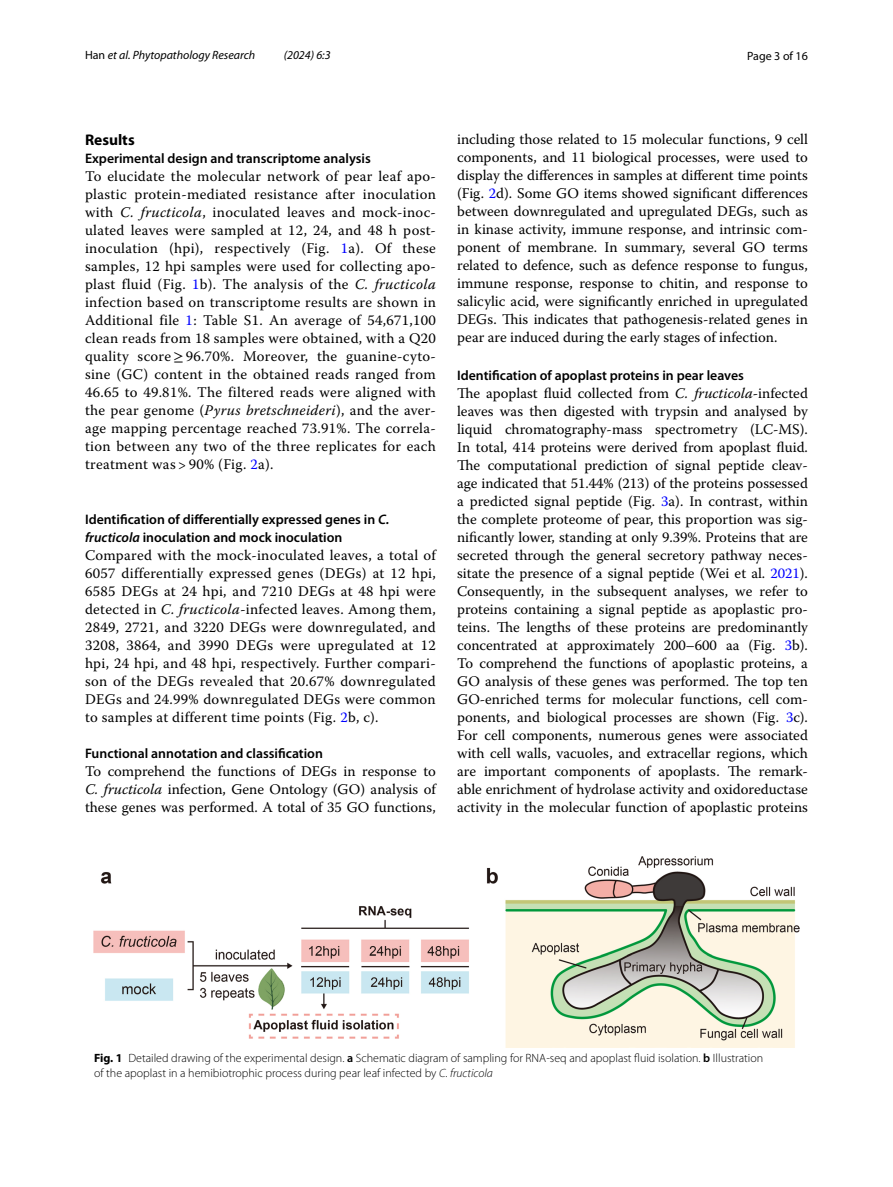
<style>
.page{position:relative;width:893px;height:1187px;background:#fff}
.page>*{position:absolute;margin:0;border:0;box-sizing:border-box;transform-origin:0 0}
.t1{font:700 15.45px "Myriad Pro";color:#000}
.t2{font:14.7px/18px "Warnock Pro";letter-spacing:.005em;color:#000;text-align:justify}
.t3{font:600 13.8px/18px "Myriad Pro";color:#000}
.t4{font:300 12px/15px "Myriad Pro";color:#000}
.t5{font:italic 12px "Myriad Pro";color:#000}
.t6{font:12px "Myriad Pro";color:#000}
.s1{font-style:normal}
.s2{font-style:italic}
.s3{color:#00f}
.s4{font-family:"STIX"}
.s5{font-weight:700}
.s6{font-weight:600}
</style>
<div class="page">
<img style="left:94px;top:856px;width:705px;height:190px">
<p class="t5" style="left:85px;top:48px;width:172px"><span class="s1">Han</span> et al. Phytopathology Research</p>
<p class="t5" style="left:284px;top:48px;width:48px">(2024) 6:3</p>
<p class="t6" style="left:747px;top:48px;width:62px">Page 3 of 16</p>
<p class="t1" style="left:85px;top:129px;width:51px">Results</p>
<p class="t3" style="left:85px;top:148px;width:287px">Experimental design and transcriptome analysis</p>
<p class="t2" style="left:85px;top:166px;width:352px">To elucidate the molecular network of pear leaf apo&shy;plastic protein-mediated resistance after inoculation with <span class="s2">C. fructicola</span>, inoculated leaves and mock-inoc&shy;ulated leaves were sampled at 12, 24, and 48 h post&shy;inoculation (hpi), respectively (Fig. <span class="s3">1</span>a). Of these samples, 12 hpi samples were used for collecting apo&shy;plast fluid (Fig. <span class="s3">1</span>b). The analysis of the <span class="s2">C. fructicola </span>infection based on transcriptome results are shown in Additional file <span class="s3">1</span>: Table S1. An average of 54,671,100 clean reads from 18 samples were obtained, with a Q20 quality score<span class="s4">≥</span>96.70%. Moreover, the guanine-cyto&shy;sine (GC) content in the obtained reads ranged from 46.65 to 49.81%. The filtered reads were aligned with the pear genome (<span class="s2">Pyrus bretschneideri</span>), and the aver&shy;age mapping percentage reached 73.91%. The correla&shy;tion between any two of the three replicates for each treatment was &gt; 90% (Fig. <span class="s3">2</span>a).</p>
<p class="t3" style="left:85px;top:509px;width:306px">Identification of differentially expressed genes in <span class="s2">C. fructicola</span> inoculation and mock inoculation</p>
<p class="t2" style="left:85px;top:545px;width:352px">Compared with the mock-inoculated leaves, a total of 6057 differentially expressed genes (DEGs) at 12 hpi, 6585 DEGs at 24 hpi, and 7210 DEGs at 48 hpi were detected in <span class="s2">C. fructicola-</span>infected leaves. Among them, 2849, 2721, and 3220 DEGs were downregulated, and 3208, 3864, and 3990 DEGs were upregulated at 12 hpi, 24 hpi, and 48 hpi, respectively. Further compari&shy;son of the DEGs revealed that 20.67% downregulated DEGs and 24.99% downregulated DEGs were common to samples at different time points (Fig. <span class="s3">2</span>b, c).</p>
<p class="t3" style="left:85px;top:743px;width:239px">Functional annotation and classification</p>
<p class="t2" style="left:85px;top:761px;width:352px">To comprehend the functions of DEGs in response to <span class="s2">C. fructicola</span> infection, Gene Ontology (GO) analysis of these genes was performed. A total of 35 GO functions,</p>
<p class="t2" style="left:457px;top:130px;width:352px">including those related to 15 molecular functions, 9 cell components, and 11 biological processes, were used to display the differences in samples at different time points (Fig. <span class="s3">2</span>d). Some GO items showed significant differences between downregulated and upregulated DEGs, such as in kinase activity, immune response, and intrinsic com&shy;ponent of membrane. In summary, several GO terms related to defence, such as defence response to fungus, immune response, response to chitin, and response to salicylic acid, were significantly enriched in upregulated DEGs. This indicates that pathogenesis-related genes in pear are induced during the early stages of infection.</p>
<p class="t3" style="left:457px;top:366px;width:288px">Identification of apoplast proteins in pear leaves</p>
<p class="t2" style="left:457px;top:384px;width:352px">The apoplast fluid collected from <span class="s2">C. fructicola</span>-infected leaves was then digested with trypsin and analysed by liquid chromatography-mass spectrometry (LC-MS).<br>In total, 414 proteins were derived from apoplast fluid.<br>The computational prediction of signal peptide cleav&shy;age indicated that 51.44% (213) of the proteins possessed a predicted signal peptide (Fig. <span class="s3">3</span>a). In contrast, within the complete proteome of pear, this proportion was sig&shy;nificantly lower, standing at only 9.39%. Proteins that are secreted through the general secretory pathway neces&shy;sitate the presence of a signal peptide (Wei et al. <span class="s3">2021</span>).<br>Consequently, in the subsequent analyses, we refer to proteins containing a signal peptide as apoplastic pro&shy;teins. The lengths of these proteins are predominantly concentrated at approximately 200–600 aa (Fig. <span class="s3">3</span>b).<br>To comprehend the functions of apoplastic proteins, a GO analysis of these genes was performed. The top ten GO-enriched terms for molecular functions, cell com&shy;ponents, and biological processes are shown (Fig. <span class="s3">3</span>c).<br>For cell components, numerous genes were associated with cell walls, vacuoles, and extracellar regions, which are important components of apoplasts. The remark&shy;able enrichment of hydrolase activity and oxidoreductase activity in the molecular function of apoplastic proteins</p>
<p class="t4" style="left:94px;top:1050px;width:671px"><span class="s5">Fig. 1</span> Detailed drawing of the experimental design. <span class="s6">a</span> Schematic diagram of sampling for RNA-seq and apoplast fluid isolation. <span class="s6">b</span> Illustration of the apoplast in a hemibiotrophic process during pear leaf infected by <span class="s2">C. fructicola</span></p>
</div>
